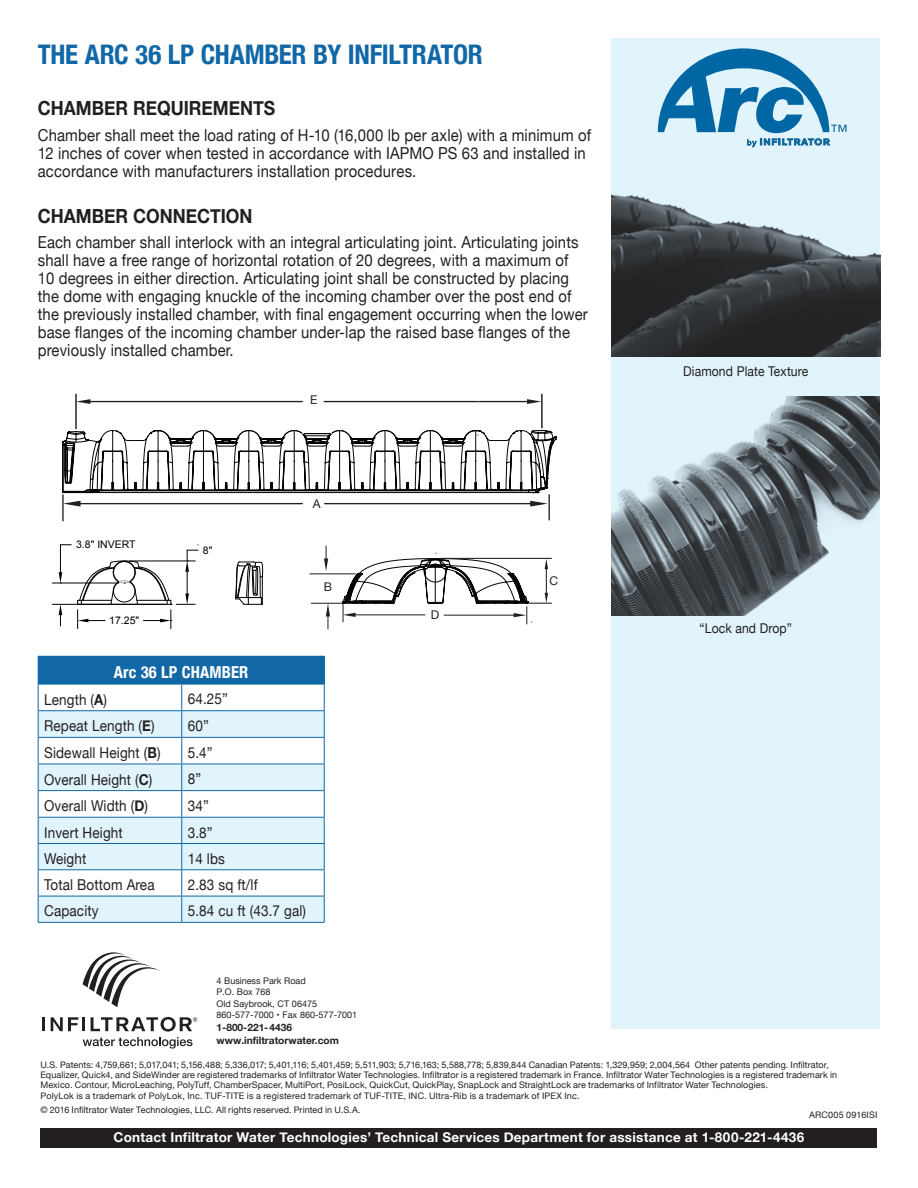
<style>
.page{position:relative;width:918px;height:1188px;background:#fff}
.page>*{position:absolute;margin:0;border:0;box-sizing:border-box;transform-origin:0 0}
.t1{font:700 condensed 27px "Helvetica Neue";letter-spacing:-.01em;color:#1268a6}
.t2{font:700 19.5px "Helvetica Neue";color:#231f20;scale:.9 1}
.t3{font:16.5px/18px "Helvetica Neue";letter-spacing:.01em;color:#231f20;scale:.9 1}
.t4{font:700 condensed 16.5px "Helvetica Neue";letter-spacing:.01em;color:#fff}
.t5{font:15px "Helvetica Neue";letter-spacing:.01em;color:#231f20;scale:.9 1}
.t6{font:700 13.5px "Helvetica Neue";letter-spacing:.02em;color:#fff}
.t7{font:13.5px "Helvetica Neue";letter-spacing:.01em;color:#231f20;scale:.9 1}
.t8{font:12px "Helvetica Neue";color:#231f20}
.t9{font:10.5px "Arial";color:#000}
.t10{font:700 10.2px "Helvetica Neue";color:#231f20}
.t11{font:9.15px/11.1px "Helvetica Neue";color:#231f20}
.t12{font:9px/9.8px "Helvetica Neue";letter-spacing:.01em;color:#231f20}
.s1{font-weight:700}
</style>
<div class="page">
<div style="left:611px;top:38px;width:269px;height:990px;background:#e1f4fc"></div>
<svg style="left:658px;top:48px;width:189px;height:99px"></svg>
<div style="left:40px;top:1128px;width:838px;height:20px;background:#231f20"></div>
<hr style="left:42px;top:1017px;width:3px;height:14px;background:#231f20">
<svg style="left:83px;top:952px;width:77px;height:55px"></svg>
<svg style="left:51px;top:1017px;width:146px;height:32px"></svg>
<div style="left:38px;top:656px;width:286px;height:28px;background:#1268a6"></div>
<svg style="left:39px;top:711px;width:285px;height:211px;fill:#e1f4fc"></svg>
<hr style="left:182px;top:656px;width:143px;height:1px;background:#1268a6">
<hr style="left:38px;top:684px;width:144px;height:1px;background:#1268a6">
<hr style="left:182px;top:684px;width:143px;height:1px;background:#1268a6">
<svg style="left:38px;top:684px;width:1px;height:238px"></svg>
<hr style="left:38px;top:922px;width:144px;height:1px;background:#1268a6">
<svg style="left:324px;top:657px;width:1px;height:265px"></svg>
<hr style="left:182px;top:922px;width:143px;height:1px;background:#1268a6">
<hr style="left:38px;top:710px;width:144px;height:1px;background:#1268a6">
<hr style="left:182px;top:710px;width:143px;height:1px;background:#1268a6">
<hr style="left:38px;top:737px;width:144px;height:1px;background:#1268a6">
<hr style="left:182px;top:737px;width:143px;height:1px;background:#1268a6">
<hr style="left:38px;top:764px;width:144px;height:1px;background:#1268a6">
<hr style="left:182px;top:764px;width:143px;height:1px;background:#1268a6">
<hr style="left:38px;top:790px;width:144px;height:1px;background:#1268a6">
<hr style="left:182px;top:790px;width:143px;height:1px;background:#1268a6">
<hr style="left:38px;top:817px;width:144px;height:1px;background:#1268a6">
<hr style="left:182px;top:817px;width:143px;height:1px;background:#1268a6">
<hr style="left:38px;top:843px;width:144px;height:1px;background:#1268a6">
<hr style="left:182px;top:843px;width:143px;height:1px;background:#1268a6">
<hr style="left:38px;top:869px;width:144px;height:1px;background:#1268a6">
<hr style="left:182px;top:869px;width:143px;height:1px;background:#1268a6">
<hr style="left:38px;top:896px;width:144px;height:1px;background:#1268a6">
<hr style="left:182px;top:896px;width:143px;height:1px;background:#1268a6">
<img style="left:612px;top:194px;width:268px;height:162px">
<svg style="left:176px;top:684px;width:6px;height:238px"></svg>
<hr style="left:75px;top:394px;width:2px;height:35px;background:#231f20">
<hr style="left:541px;top:394px;width:2px;height:34px;background:#231f20">
<hr style="left:90px;top:401px;width:212px;height:1px;background:#231f20">
<hr style="left:324px;top:401px;width:206px;height:1px;background:#231f20">
<svg style="left:76px;top:399px;width:14px;height:5px"></svg>
<svg style="left:527px;top:399px;width:14px;height:5px"></svg>
<img style="left:611px;top:397px;width:269px;height:219px">
<svg style="left:52px;top:430px;width:505px;height:199px"></svg>
<p class="t1" style="left:38px;top:32px;width:447px">THE ARC 36 LP CHAMBER BY INFILTRATOR</p>
<p class="t2" style="left:38px;top:93px;width:265px">CHAMBER REQUIREMENTS</p>
<p class="t3" style="left:38px;top:127px;width:616px">Chamber shall meet the load rating of H-10 (16,000 lb per axle) with a minimum of<br>12 inches of cover when tested in accordance with IAPMO PS 63 and installed in accordance with manufacturers installation procedures.</p>
<p class="t2" style="left:38px;top:200px;width:240px">CHAMBER CONNECTION</p>
<p class="t3" style="left:38px;top:234px;width:613px">Each chamber shall interlock with an integral articulating joint. Articulating joints shall have a free range of horizontal rotation of 20 degrees, with a maximum of 10 degrees in either direction. Articulating joint shall be constructed by placing the dome with engaging knuckle of the incoming chamber over the post end of the previously installed chamber, with final engagement occurring when the lower base flanges of the incoming chamber under-lap the raised base flanges of the previously installed chamber.</p>
<p class="t8" style="left:310px;top:391px;width:9px">E</p>
<p class="t9" style="left:76px;top:538px;width:61px">3.8" INVERT</p>
<p class="t9" style="left:109px;top:614px;width:31px">17.25"</p>
<p class="t9" style="left:203px;top:543px;width:11px">8"</p>
<p class="t4" style="left:114px;top:659px;width:136px">Arc 36 LP CHAMBER</p>
<p class="t8" style="left:313px;top:495px;width:9px">A</p>
<p class="t8" style="left:324px;top:578px;width:10px">B</p>
<p class="t5" style="left:44px;top:689px;width:71px">Length (<span class="s1">A</span>)</p>
<p class="t5" style="left:188px;top:688px;width:46px">64.25”</p>
<p class="t5" style="left:44px;top:715px;width:124px">Repeat Length (<span class="s1">E</span>)</p>
<p class="t5" style="left:188px;top:715px;width:25px">60”</p>
<p class="t5" style="left:44px;top:742px;width:131px">Sidewall Height (<span class="s1">B</span>)</p>
<p class="t5" style="left:188px;top:741px;width:29px">5.4”</p>
<p class="t5" style="left:44px;top:768px;width:122px">Overall Height (<span class="s1">C</span>)</p>
<p class="t5" style="left:188px;top:768px;width:16px">8”</p>
<p class="t5" style="left:44px;top:795px;width:117px">Overall Width (<span class="s1">D</span>)</p>
<p class="t5" style="left:188px;top:795px;width:25px">34”</p>
<p class="t5" style="left:44px;top:821px;width:89px">Invert Height</p>
<p class="t5" style="left:188px;top:821px;width:29px">3.8”</p>
<p class="t5" style="left:44px;top:848px;width:48px">Weight</p>
<p class="t5" style="left:188px;top:848px;width:43px">14 lbs</p>
<p class="t5" style="left:44px;top:874px;width:124px">Total Bottom Area</p>
<p class="t5" style="left:188px;top:874px;width:79px">2.83 sq ft/lf</p>
<p class="t5" style="left:44px;top:900px;width:62px">Capacity</p>
<p class="t5" style="left:188px;top:900px;width:133px">5.84 cu ft (43.7 gal)</p>
<p class="t8" style="left:431px;top:606px;width:10px">D</p>
<p class="t8" style="left:550px;top:572px;width:10px">C</p>
<p class="t7" style="left:683px;top:362px;width:140px">Diamond Plate Texture</p>
<p class="t7" style="left:700px;top:618px;width:104px">“Lock and Drop”</p>
<p class="t11" style="left:217px;top:976px;width:102px">4 Business Park Road<br>P.O. Box 768<br>Old Saybrook, CT 06475</p>
<p class="t11" style="left:217px;top:1009px;width:142px">860-577-7000 • Fax 860-577-7001</p>
<p class="t10" style="left:217px;top:1019px;width:77px">1-800-221-4436</p>
<p class="t10" style="left:217px;top:1032px;width:124px">www.infiltratorwater.com</p>
<p class="t12" style="left:40px;top:1061px;width:798px">U.S. Patents: 4,759,661; 5,017,041; 5,156,488; 5,336,017; 5,401,116; 5,401,459; 5,511,903; 5,716,163; 5,588,778; 5,839,844 Canadian Patents: 1,329,959; 2,004,564 Other patents pending. Infiltrator,<br>Equalizer, Quick4, and SideWinder are registered trademarks of Infiltrator Water Technologies. Infiltrator is a registered trademark in France. Infiltrator Water Technologies is a registered trademark in<br>Mexico. Contour, MicroLeaching, PolyTuff, ChamberSpacer, MultiPort, PosiLock, QuickCut, QuickPlay, SnapLock and StraightLock are trademarks of Infiltrator Water Technologies.</p>
<p class="t12" style="left:40px;top:1091px;width:541px">PolyLok is a trademark of PolyLok, Inc. TUF-TITE is a registered trademark of TUF-TITE, INC. Ultra-Rib is a trademark of IPEX Inc.</p>
<p class="t12" style="left:40px;top:1105px;width:322px">© 2016 Infiltrator Water Technologies, LLC. All rights reserved. Printed in U.S.A.</p>
<p class="t12" style="left:809px;top:1110px;width:70px">ARC005 0916ISI</p>
<p class="t6" style="left:114px;top:1127px;width:692px">Contact Infiltrator Water Technologies’ Technical Services Department for assistance at 1-800-221-4436</p>
</div>
